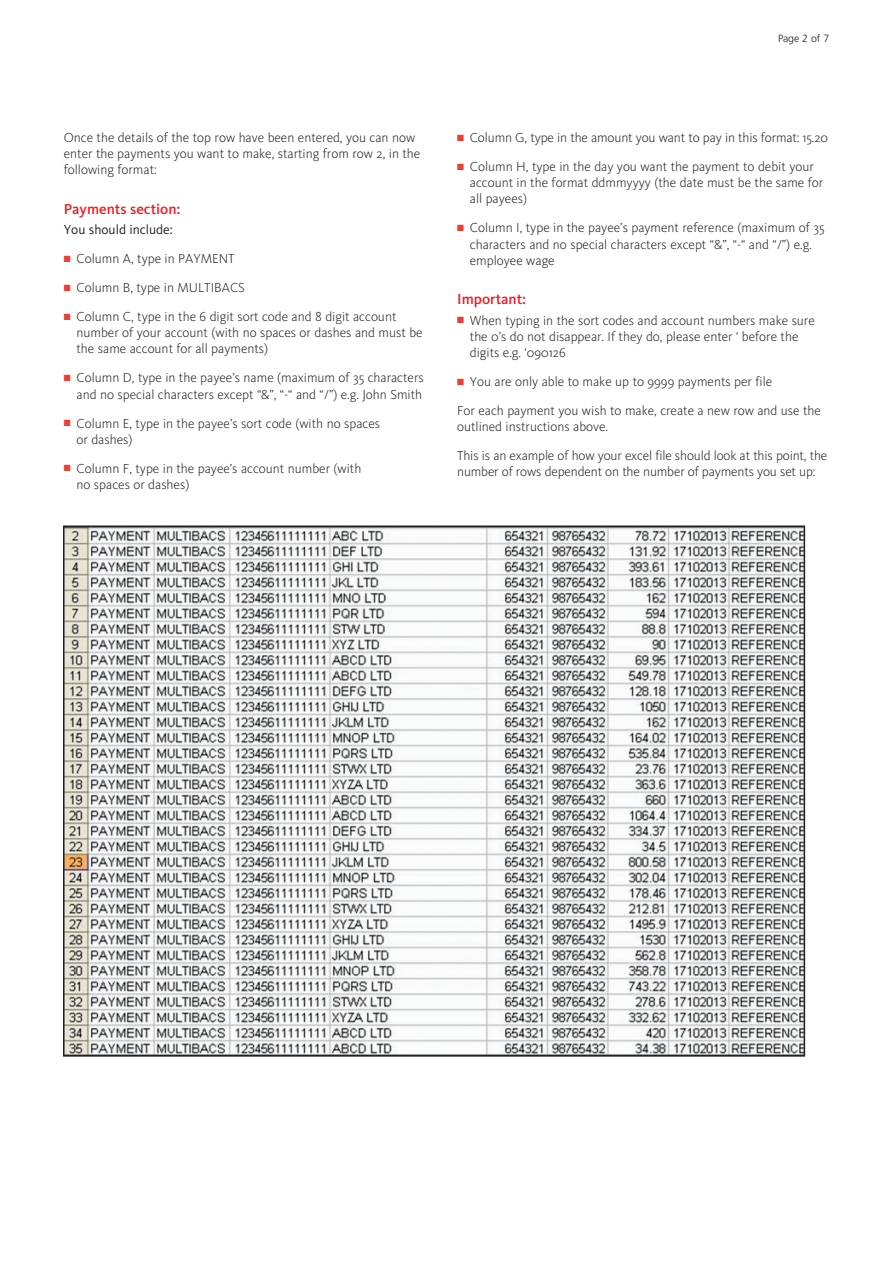
<style>
.page{position:relative;width:893px;height:1263px;background:#fff}
.page>*{position:absolute;margin:0;border:0;box-sizing:border-box;transform-origin:0 0}
.t1{font:500 15px "Kievit OT";color:#ee1d23}
.t2{font:300 13.5px/16.2px "Kievit OT";color:#231f20}
.t3{font:13.5px "Kievit OT";color:#231f20}
.t4{font:300 10.5px "Frutiger";letter-spacing:-.01em;color:#231f20}
.s1{color:#ee3e34}
</style>
<div class="page">
<img style="left:66px;top:528px;width:736px;height:526px">
<p class="t4" style="left:778px;top:32px;width:53px">Page 2 of 7</p>
<p class="t2" style="left:64px;top:130px;width:358px">Once the details of the top row have been entered, you can now enter the payments you want to make, starting from row 2, in the following format:</p>
<p class="t1" style="left:64px;top:200px;width:118px">Payments section:</p>
<p class="t3" style="left:64px;top:222px;width:111px">You should include:</p>
<p class="t2" style="left:64px;top:251px;width:172px"><span class="s1">■</span> Column A, type in PAYMENT</p>
<p class="t2" style="left:64px;top:280px;width:183px"><span class="s1">■</span> Column B, type in MULTIBACS</p>
<p class="t2" style="left:77px;top:309px;width:348px;text-indent:-13px"><span class="s1">■</span> Column C, type in the 6 digit sort code and 8 digit account number of your account (with no spaces or dashes and must be the same account for all payments)</p>
<p class="t2" style="left:64px;top:370px;width:361px;text-align:right"><span class="s1">■</span> Column D, type in the payee’s name (maximum of 35 characters and no special characters except “&amp;”, “-“ and “/”) e.g. John Smith</p>
<p class="t2" style="left:77px;top:415px;width:305px;text-indent:-13px"><span class="s1">■</span> Column E, type in the payee’s sort code (with no spaces or dashes)</p>
<p class="t2" style="left:77px;top:460px;width:286px;text-indent:-13px"><span class="s1">■</span> Column F, type in the payee’s account number (with no spaces or dashes)</p>
<p class="t2" style="left:457px;top:130px;width:372px"><span class="s1">■</span> Column G, type in the amount you want to pay in this format: 15.20</p>
<p class="t2" style="left:470px;top:159px;width:355px;text-indent:-13px"><span class="s1">■</span> Column H, type in the day you want the payment to debit your account in the format ddmmyyyy (the date must be the same for all payees)</p>
<p class="t2" style="left:470px;top:220px;width:356px;text-indent:-13px"><span class="s1">■</span> Column I, type in the payee’s payment reference (maximum of 35 characters and no special characters except “&amp;”, “-“ and “/”) e.g. employee wage</p>
<p class="t1" style="left:457px;top:290px;width:71px">Important:</p>
<p class="t2" style="left:470px;top:312px;width:346px;text-indent:-13px"><span class="s1">■</span> When typing in the sort codes and account numbers make sure the 0’s do not disappear. If they do, please enter ‘ before the digits e.g. ‘090126</p>
<p class="t2" style="left:457px;top:367px;width:365px;line-height:29px"><span class="s1">■</span> You are only able to make up to 9999 payments per file<br>For each payment you wish to make, create a new row and use the</p>
<p class="t2" style="left:457px;top:412px;width:372px;line-height:29px">outlined instructions above.<br>This is an example of how your excel file should look at this point, the</p>
<p class="t2" style="left:457px;top:464px;width:360px">number of rows dependent on the number of payments you set up:</p>
</div>
